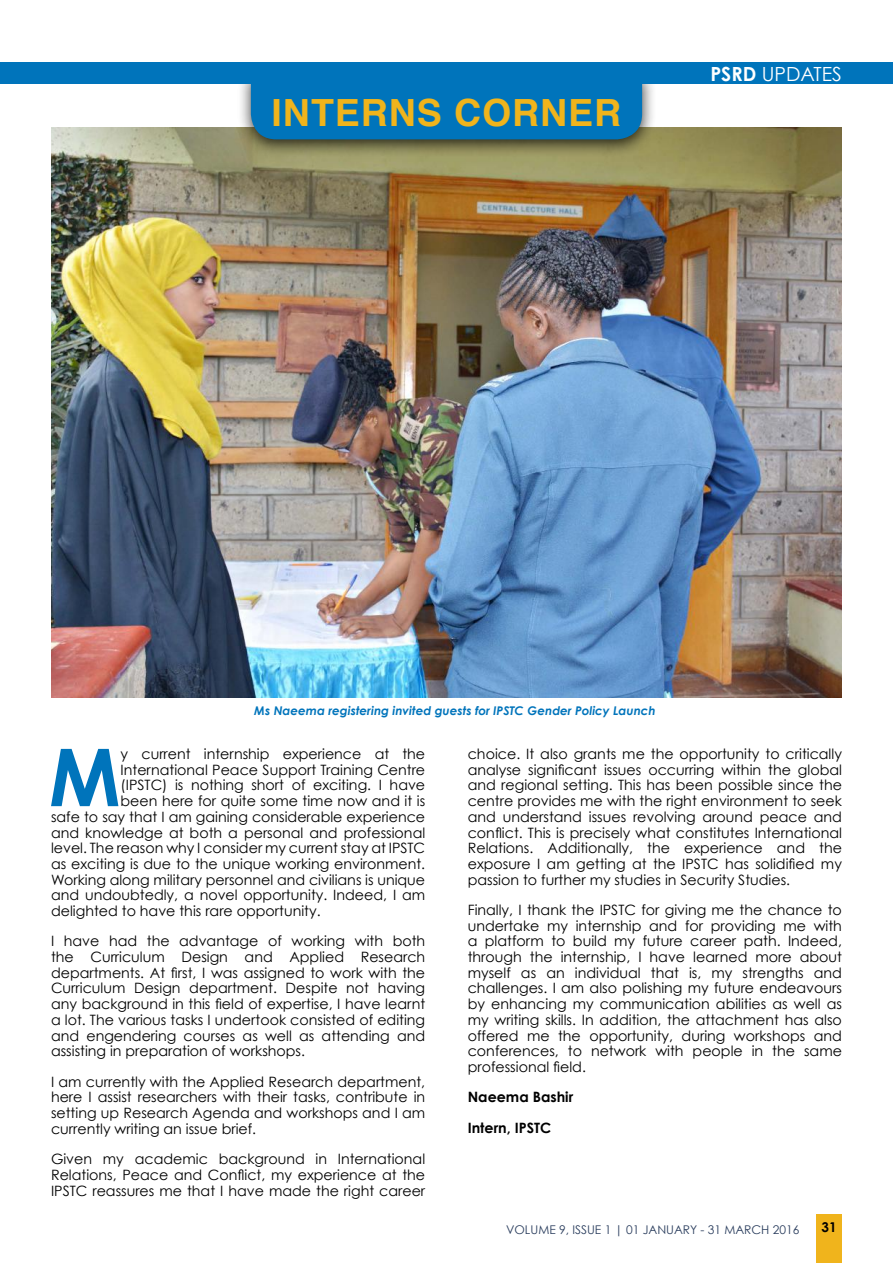
<style>
.page{position:relative;width:893px;height:1263px;background:#fff}
.page>*{position:absolute;margin:0;border:0;box-sizing:border-box;transform-origin:0 0}
.t1{font:700 79.65px "Century Gothic";color:#0074bb}
.t2{font:700 37.5px "Helvetica";letter-spacing:.025em;color:#f0b41c}
.t3{font:19.5px "Century Gothic";color:#fff}
.t4{font:14.25px/15.8px "Century Gothic";color:#000;text-align:justify}
.t5{font:700 14.25px/30.6px "Century Gothic";color:#000}
.t6{font:700 13.5px "Century Gothic";color:#000}
.t7{font:italic 700 12px "Century Gothic";color:#0074bb}
.t8{font:12px "Century Gothic";color:#2b3e5e}
.s1{font-weight:700}
</style>
<div class="page">
<div style="left:816px;top:1214px;width:26px;height:49px;background:#f0b41c"></div>
<img style="left:51px;top:128px;width:791px;height:570px">
<div style="left:237px;top:66px;width:419px;height:92px;background:#000;opacity:.75"></div>
<div style="left:251px;top:84px;width:391px;height:55px;background:#0074bb"></div>
<div style="left:0;top:63px;width:893px;height:21px;background:#0074bb"></div>
<h2 class="t2" style="left:272px;top:82px;width:351px">INTERNS CORNER</h2>
<h3 class="t3" style="left:710px;top:62px;width:133px"><span class="s1">PSRD</span> UPDATES</h3>
<p class="t7" style="left:254px;top:703px;width:403px">Ms Naeema registering invited guests for IPSTC Gender Policy Launch</p>
<h1 class="t1" style="left:49px;top:727px;width:73px">M</h1>
<p class="t4" style="left:121px;top:746px;width:306px">y current internship experience at the</p>
<p class="t4" style="left:121px;top:761px;width:306px">International Peace Support Training Centre</p>
<p class="t4" style="left:121px;top:777px;width:306px">(IPSTC) is nothing short of exciting. I have</p>
<p class="t4" style="left:121px;top:793px;width:306px">been here for quite some time now and it is</p>
<p class="t4" style="left:51px;top:809px;width:376px">safe to say that I am gaining considerable experience</p>
<p class="t4" style="left:51px;top:824px;width:376px">and knowledge at both a personal and professional</p>
<p class="t4" style="left:51px;top:840px;width:376px">level. The reason why I consider my current stay at IPSTC</p>
<p class="t4" style="left:51px;top:856px;width:376px">as exciting is due to the unique working environment.</p>
<p class="t4" style="left:51px;top:871px;width:376px">Working along military personnel and civilians is unique</p>
<p class="t4" style="left:51px;top:887px;width:376px">and undoubtedly, a novel opportunity. Indeed, I am</p>
<p class="t4" style="left:51px;top:903px;width:271px">delighted to have this rare opportunity.</p>
<p class="t4" style="left:51px;top:933px;width:376px">I have had the advantage of working with both the Curriculum Design and Applied Research departments. At first, I was assigned to work with the Curriculum Design department. Despite not having any background in this field of expertise, I have learnt a lot. The various tasks I undertook consisted of editing and engendering courses as well as attending and assisting in preparation of workshops.</p>
<p class="t4" style="left:51px;top:1073px;width:376px">I am currently with the Applied Research department, here I assist researchers with their tasks, contribute in setting up Research Agenda and workshops and I am currently writing an issue brief.</p>
<p class="t4" style="left:51px;top:1151px;width:376px">Given my academic background in International Relations, Peace and Conflict, my experience at the IPSTC reassures me that I have made the right career</p>
<p class="t4" style="left:468px;top:746px;width:376px">choice. It also grants me the opportunity to critically analyse significant issues occurring within the global and regional setting. This has been possible since the centre provides me with the right environment to seek and understand issues revolving around peace and conflict. This is precisely what constitutes International Relations. Additionally, the experience and the exposure I am getting at the IPSTC has solidified my passion to further my studies in Security Studies.</p>
<p class="t4" style="left:468px;top:902px;width:376px">Finally, I thank the IPSTC for giving me the chance to undertake my internship and for providing me with a platform to build my future career path. Indeed, through the internship, I have learned more about myself as an individual that is, my strengths and challenges. I am also polishing my future endeavours by enhancing my communication abilities as well as my writing skills. In addition, the attachment has also offered me the opportunity, during workshops and conferences, to network with people in the same professional field.</p>
<p class="t5" style="left:468px;top:1081px;width:107px">Naeema Bashir<br>Intern, IPSTC</p>
<p class="t8" style="left:506px;top:1222px;width:295px">VOLUME 9, ISSUE 1 | 01 JANUARY - 31 MARCH 2016</p>
<p class="t6" style="left:822px;top:1218px;width:17px">31</p>
</div>
